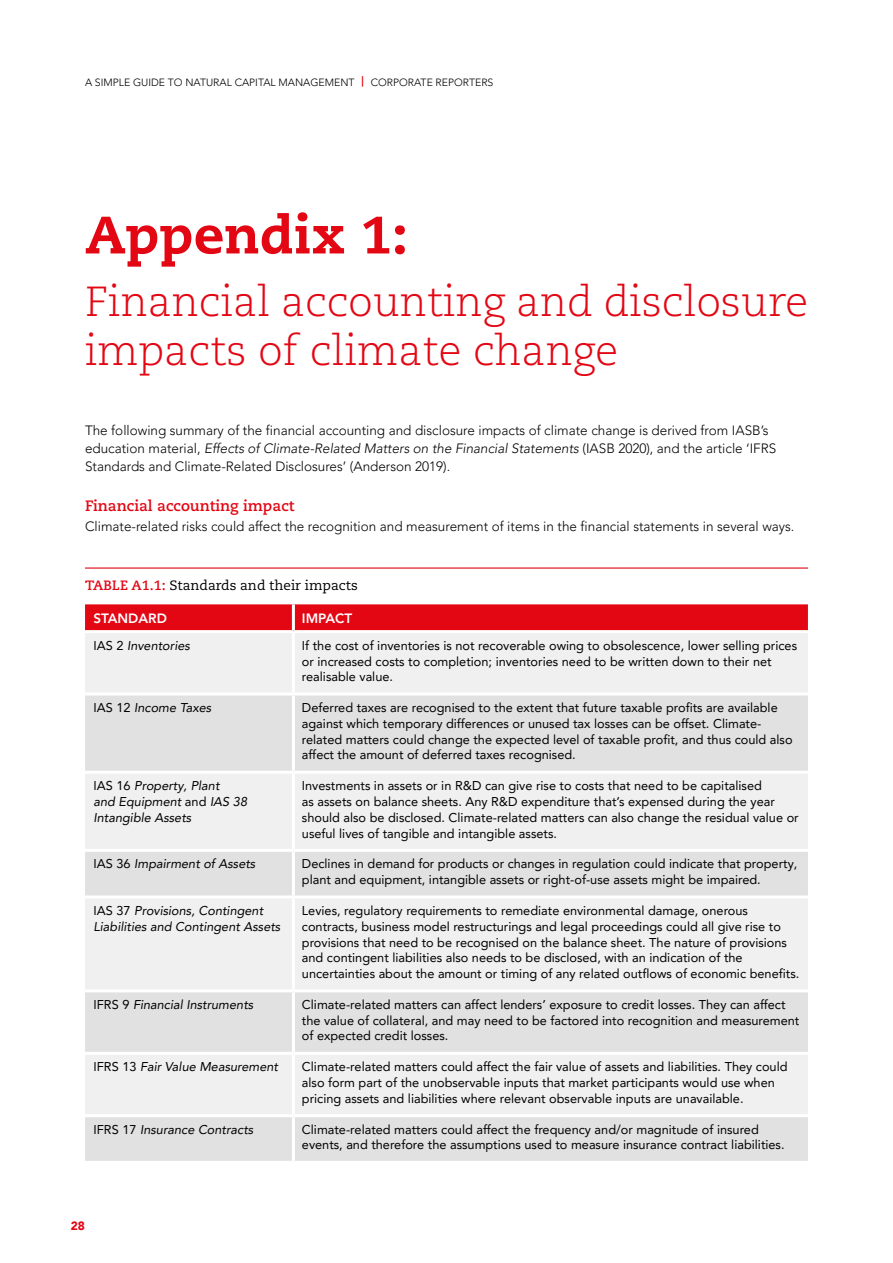
<style>
.page{position:relative;width:893px;height:1263px;background:#fff}
.page>*{position:absolute;margin:0;border:0;box-sizing:border-box;transform-origin:0 0}
.t1{font:800 52.5px "Caecilia";color:#e30613}
.t2{font:300 42px/49.5px "Caecilia";color:#e30613}
.t3{font:700 15px "Caecilia";color:#e30613}
.t4{font:300 13.5px/18px "Avenir LT Pro";color:#000}
.t5{font:13.5px "Caecilia";color:#000}
.t6{font:800 13.5px "Avenir LT Pro";color:#fff}
.t7{font:12.75px/15.8px "Avenir LT Pro";color:#000}
.t8{font:italic 12.75px/15.8px "Avenir LT Pro";color:#000}
.t9{font:900 12px "Avenir LT Pro";color:#e30613}
.t10{font:300 10.5px "Avenir LT Pro";color:#000}
.s1{font-weight:800;color:#e30613}
.s2{font-style:italic}
.s3{font-weight:700;color:#e30613}
.s4{font-style:normal}
</style>
<div class="page">
<hr style="left:85px;top:567px;width:723px;height:2px;background:#e30613">
<div style="left:85px;top:604px;width:723px;height:26px;background:#e30613"></div>
<div style="left:85px;top:633px;width:723px;height:59px;background:#f0f0f0"></div>
<svg style="left:85px;top:695px;width:723px;height:466px;fill:#f0f0f0"></svg>
<hr style="left:292px;top:604px;width:3px;height:26px;background:#fff">
<hr style="left:292px;top:633px;width:3px;height:59px;background:#fff">
<hr style="left:292px;top:695px;width:3px;height:76px;background:#fff">
<hr style="left:85px;top:771px;width:208px;height:3px;background:#fff">
<hr style="left:293px;top:771px;width:515px;height:3px;background:#fff">
<hr style="left:292px;top:774px;width:3px;height:75px;background:#fff">
<hr style="left:85px;top:849px;width:208px;height:3px;background:#fff">
<hr style="left:293px;top:849px;width:515px;height:3px;background:#fff">
<hr style="left:292px;top:852px;width:3px;height:43px;background:#fff">
<hr style="left:85px;top:895px;width:208px;height:3px;background:#fff">
<hr style="left:293px;top:895px;width:515px;height:3px;background:#fff">
<hr style="left:292px;top:898px;width:3px;height:91px;background:#fff">
<hr style="left:85px;top:989px;width:208px;height:3px;background:#fff">
<hr style="left:293px;top:989px;width:515px;height:3px;background:#fff">
<hr style="left:292px;top:992px;width:3px;height:60px;background:#fff">
<hr style="left:85px;top:1052px;width:208px;height:3px;background:#fff">
<hr style="left:293px;top:1052px;width:515px;height:3px;background:#fff">
<hr style="left:292px;top:1055px;width:3px;height:59px;background:#fff">
<hr style="left:85px;top:1114px;width:208px;height:3px;background:#fff">
<hr style="left:293px;top:1114px;width:515px;height:3px;background:#fff">
<hr style="left:292px;top:1117px;width:3px;height:44px;background:#fff">
<p class="t10" style="left:85px;top:76px;width:410px">A SIMPLE GUIDE TO NATURAL CAPITAL MANAGEMENT <span class="s1">|</span> CORPORATE REPORTERS</p>
<h1 class="t1" style="left:85px;top:203px;width:324px">Appendix 1:</h1>
<h2 class="t2" style="left:85px;top:277px;width:724px">Financial accounting and disclosure impacts of climate change</h2>
<p class="t4" style="left:85px;top:422px;width:693px">The following summary of the financial accounting and disclosure impacts of climate change is derived from IASB’s education material, <span class="s2">Effects of Climate-Related Matters on the Financial Statements</span> (IASB 2020), and the article ‘IFRS<br>Standards and Climate-Related Disclosures’ (Anderson 2019).</p>
<p class="t3" style="left:85px;top:497px;width:211px">Financial accounting impact</p>
<p class="t4" style="left:85px;top:517px;width:711px">Climate-related risks could affect the recognition and measurement of items in the financial statements in several ways.</p>
<p class="t5" style="left:85px;top:577px;width:274px"><span class="s3">TABLE A1.1:</span> Standards and their impacts</p>
<p class="t6" style="left:94px;top:610px;width:75px">STANDARD</p>
<p class="t6" style="left:302px;top:610px;width:52px">IMPACT</p>
<p class="t8" style="left:94px;top:637px;width:98px"><span class="s4">IAS 2</span> Inventories</p>
<p class="t7" style="left:302px;top:637px;width:497px">If the cost of inventories is not recoverable owing to obsolescence, lower selling prices or increased costs to completion; inventories need to be written down to their net realisable value.</p>
<p class="t8" style="left:94px;top:700px;width:119px"><span class="s4">IAS 12</span> Income Taxes</p>
<p class="t7" style="left:302px;top:700px;width:492px">Deferred taxes are recognised to the extent that future taxable profits are available against which temporary differences or unused tax losses can be offset. Climate&shy;related matters could change the expected level of taxable profit, and thus could also affect the amount of deferred taxes recognised.</p>
<p class="t8" style="left:94px;top:778px;width:155px"><span class="s4">IAS 16</span> Property, Plant<br>and Equipment <span class="s4">and</span> IAS 38<br>Intangible Assets</p>
<p class="t7" style="left:302px;top:778px;width:498px">Investments in assets or in R&amp;D can give rise to costs that need to be capitalised<br>as assets on balance sheets. Any R&amp;D expenditure that’s expensed during the year should also be disclosed. Climate-related matters can also change the residual value or useful lives of tangible and intangible assets.</p>
<p class="t8" style="left:94px;top:856px;width:163px"><span class="s4">IAS 36</span> Impairment of Assets</p>
<p class="t7" style="left:302px;top:856px;width:497px">Declines in demand for products or changes in regulation could indicate that property, plant and equipment, intangible assets or right-of-use assets might be impaired.</p>
<p class="t8" style="left:94px;top:903px;width:188px"><span class="s4">IAS 37</span> Provisions, Contingent<br>Liabilities and Contingent Assets</p>
<p class="t7" style="left:302px;top:903px;width:499px">Levies, regulatory requirements to remediate environmental damage, onerous contracts, business model restructurings and legal proceedings could all give rise to provisions that need to be recognised on the balance sheet. The nature of provisions and contingent liabilities also needs to be disclosed, with an indication of the uncertainties about the amount or timing of any related outflows of economic benefits.</p>
<p class="t8" style="left:94px;top:997px;width:161px"><span class="s4">IFRS 9</span> Financial Instruments</p>
<p class="t7" style="left:302px;top:996px;width:499px">Climate-related matters can affect lenders’ exposure to credit losses. They can affect the value of collateral, and may need to be factored into recognition and measurement of expected credit losses.</p>
<p class="t8" style="left:94px;top:1059px;width:186px"><span class="s4">IFRS 13</span> Fair Value Measurement</p>
<p class="t7" style="left:302px;top:1059px;width:487px">Climate-related matters could affect the fair value of assets and liabilities. They could also form part of the unobservable inputs that market participants would use when pricing assets and liabilities where relevant observable inputs are unavailable.</p>
<p class="t8" style="left:94px;top:1121px;width:161px"><span class="s4">IFRS 17</span> Insurance Contracts</p>
<p class="t7" style="left:302px;top:1121px;width:484px">Climate-related matters could affect the frequency and/or magnitude of insured events, and therefore the assumptions used to measure insurance contract liabilities.</p>
<p class="t9" style="left:71px;top:1218px;width:16px">28</p>
</div>
